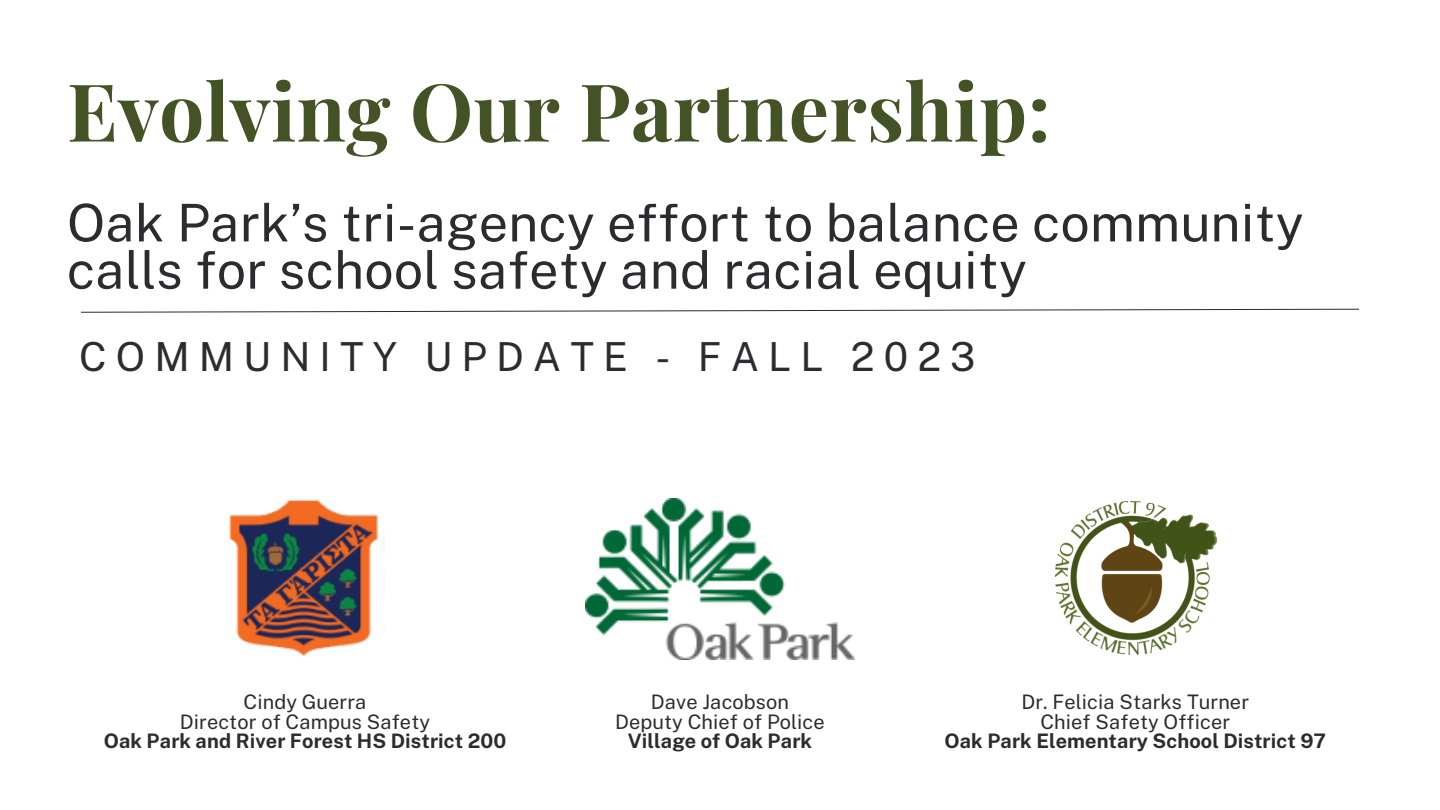
<style>
.page{position:relative;width:1440px;height:810px;background:#fff}
.page>*{position:absolute;margin:0;border:0;box-sizing:border-box;transform-origin:0 0}
.t1{font:700 80px "Playfair Display";letter-spacing:.005em;color:#435325}
.t2{font:52px/47.2px "Public Sans";letter-spacing:.005em;color:#2b2c30}
.t3{font:40px "Public Sans";letter-spacing:.225em;color:#2b2c30}
.t4{font:20px "Public Sans";letter-spacing:.005em;color:#2b2c30}
.t5{font:700 20px "Public Sans";letter-spacing:.005em;color:#2b2c30}
</style>
<div class="page">
<svg style="left:81px;top:308px;width:1278px;height:5px"></svg>
<img style="left:586px;top:498px;width:268px;height:161px">
<img style="left:1055px;top:501px;width:163px;height:154px">
<img style="left:229px;top:500px;width:150px;height:157px">
<p class="t1" style="left:67px;top:55px;width:985px">Evolving Our Partnership:</p>
<p class="t2" style="left:67px;top:199px;width:1238px">Oak Park’s tri-agency effort to balance community calls for school safety and racial equity</p>
<p class="t3" style="left:79px;top:333px;width:898px">COMMUNITY UPDATE - FALL 2023</p>
<p class="t4" style="left:244px;top:690px;width:124px">Cindy Guerra</p>
<p class="t4" style="left:180px;top:710px;width:252px">Director of Campus Safety</p>
<p class="t5" style="left:104px;top:729px;width:404px">Oak Park and River Forest HS District 200</p>
<p class="t4" style="left:651px;top:690px;width:140px">Dave Jacobson</p>
<p class="t4" style="left:615px;top:710px;width:211px">Deputy Chief of Police</p>
<p class="t5" style="left:628px;top:729px;width:186px">Village of Oak Park</p>
<p class="t4" style="left:1021px;top:690px;width:229px">Dr. Felicia Starks Turner</p>
<p class="t4" style="left:1040px;top:710px;width:191px">Chief Safety Officer</p>
<p class="t5" style="left:944px;top:729px;width:383px">Oak Park Elementary School District 97</p>
</div>
